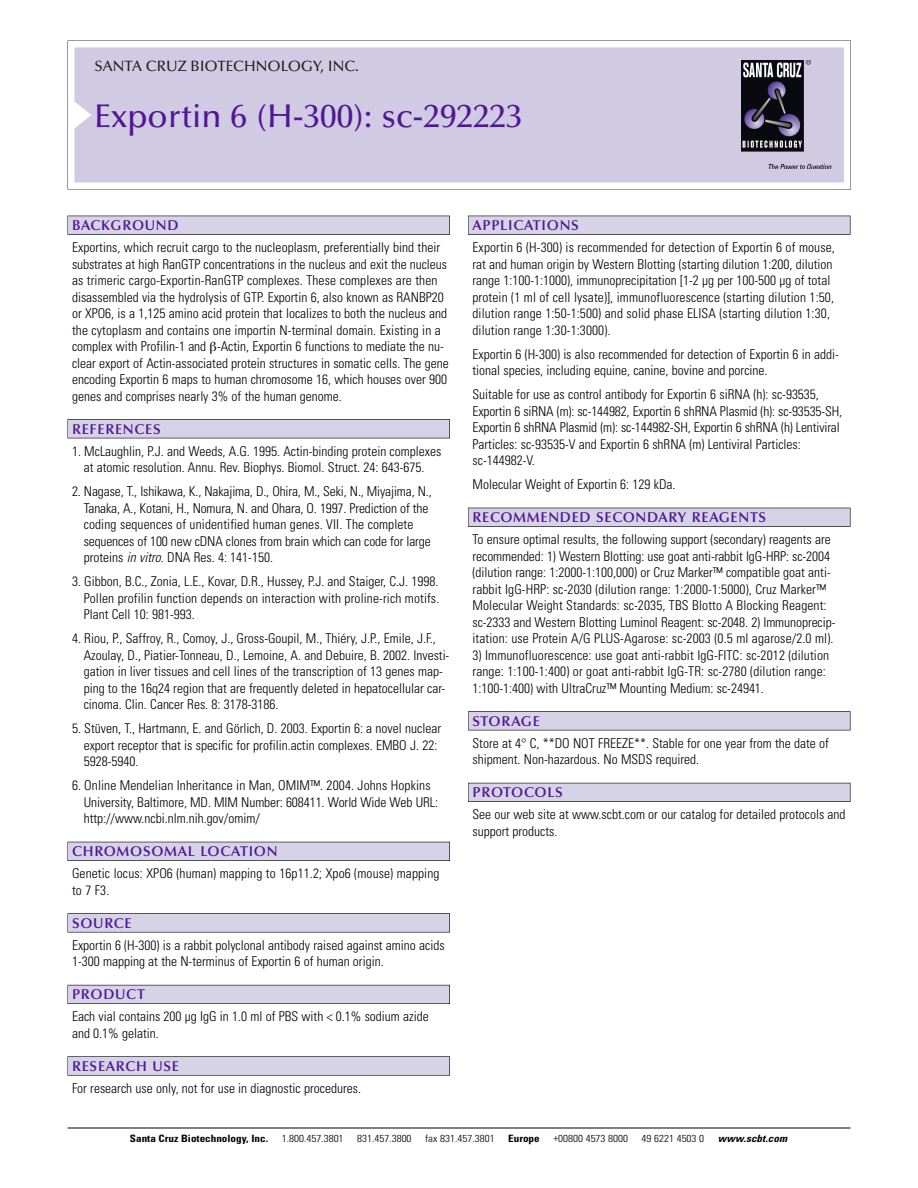
<style>
.page{position:relative;width:918px;height:1188px;background:#fff}
.page>*{position:absolute;margin:0;border:0;box-sizing:border-box;transform-origin:0 0}
.t1{font:500 33px "Optima";color:#511695}
.t2{font:500 15px "Optima";color:#231f20}
.t3{font:600 14.25px "Optima";letter-spacing:.05em;color:#511695}
.t4{font:300 condensed 13.5px/16.5px "Univers";color:#000}
.t5{font:300 condensed 10.2px "Univers";color:#000;scale:1.1 1}
.t6{font:700 condensed 10.2px "Univers";color:#000;scale:1.1 1}
.t7{font:italic 700 condensed 10.2px "Univers";letter-spacing:.005em;color:#000;scale:1.1 1}
.s1{font-style:italic}
</style>
<div class="page">
<svg style="left:68px;top:40px;width:783px;height:149px"></svg>
<div style="left:74px;top:47px;width:770px;height:135px;background:#d1cae3"></div>
<img style="left:741px;top:60px;width:90px;height:108px">
<div style="left:68px;top:216px;width:382px;height:19px;background:#525155"></div>
<div style="left:68px;top:216px;width:381px;height:18px;background:#d7d3e7"></div>
<div style="left:68px;top:419px;width:382px;height:19px;background:#525155"></div>
<div style="left:68px;top:420px;width:381px;height:18px;background:#d7d3e7"></div>
<div style="left:68px;top:842px;width:382px;height:19px;background:#525158"></div>
<div style="left:68px;top:842px;width:381px;height:18px;background:#d7d3e7"></div>
<div style="left:68px;top:913px;width:382px;height:19px;background:#575759"></div>
<div style="left:68px;top:914px;width:381px;height:18px;background:#d7d3e7"></div>
<div style="left:68px;top:985px;width:382px;height:19px;background:#5b5a62"></div>
<div style="left:68px;top:985px;width:381px;height:18px;background:#d7d3e7"></div>
<div style="left:68px;top:1056px;width:382px;height:20px;background:#626263"></div>
<div style="left:68px;top:1057px;width:381px;height:18px;background:#d7d3e7"></div>
<div style="left:468px;top:216px;width:382px;height:19px;background:#525155"></div>
<div style="left:468px;top:216px;width:382px;height:18px;background:#d7d3e7"></div>
<div style="left:468px;top:508px;width:382px;height:19px;background:#515055"></div>
<div style="left:468px;top:508px;width:382px;height:18px;background:#d7d3e7"></div>
<div style="left:468px;top:711px;width:382px;height:19px;background:#545357"></div>
<div style="left:468px;top:712px;width:382px;height:18px;background:#d7d3e7"></div>
<div style="left:468px;top:783px;width:382px;height:19px;background:#54535a"></div>
<div style="left:468px;top:783px;width:382px;height:18px;background:#d7d3e7"></div>
<hr style="left:68px;top:1128px;width:782px;height:1px;background:#000">
<p class="t2" style="left:94px;top:61px;width:266px">SANTA CRUZ BIOTECHNOLOGY, INC.</p>
<h1 class="t1" style="left:94px;top:103px;width:430px">Exportin 6 (H-300): sc-292223</h1>
<p class="t3" style="left:72px;top:219px;width:108px">BACKGROUND</p>
<p class="t4" style="left:72px;top:240px;width:378px">Exportins, which recruit cargo to the nucleoplasm, preferentially bind their substrates at high RanGTP concentrations in the nucleus and exit the nucleus as trimeric cargo-Exportin-RanGTP complexes. These complexes are then disassembled via the hydrolysis of GTP. Exportin 6, also known as RANBP20 or XPO6, is a 1,125 amino acid protein that localizes to both the nucleus and the cytoplasm and contains one importin N-terminal domain. Existing in a complex with Profilin-1 and -Actin, Exportin 6 functions to mediate the nu&shy;clear export of Actin-associated protein structures in somatic cells. The gene encoding Exportin 6 maps to human chromosome 16, which houses over 900 genes and comprises nearly 3% of the human genome.</p>
<p class="t3" style="left:72px;top:423px;width:90px">REFERENCES</p>
<p class="t4" style="left:72px;top:444px;width:371px;text-align:center">1. McLaughlin, P.J. and Weeds, A.G. 1995. Actin-binding protein complexes at atomic resolution. Annu. Rev. Biophys. Biomol. Struct. 24: 643-675.</p>
<p class="t4" style="left:84px;top:484px;width:350px;text-indent:-12px">2. Nagase, T., Ishikawa, K., Nakajima, D., Ohira, M., Seki, N., Miyajima, N., Tanaka, A., Kotani, H., Nomura, N. and Ohara, O. 1997. Prediction of the coding sequences of unidentified human genes. VII. The complete sequences of 100 new cDNA clones from brain which can code for large proteins <span class="s1">in vitro.</span> DNA Res. 4: 141-150.</p>
<p class="t4" style="left:84px;top:574px;width:357px;text-align:justify;text-indent:-12px">3. Gibbon, B.C., Zonia, L.E., Kovar, D.R., Hussey, P.J. and Staiger, C.J. 1998.<br>Pollen profilin function depends on interaction with proline-rich motifs.<br>Plant Cell 10: 981-993.</p>
<p class="t4" style="left:84px;top:631px;width:367px;text-indent:-12px">4. Riou, P., Saffroy, R., Comoy, J., Gross-Goupil, M., Thiéry, J.P., Emile, J.F., Azoulay, D., Piatier-Tonneau, D., Lemoine, A. and Debuire, B. 2002. Investi&shy;gation in liver tissues and cell lines of the transcription of 13 genes map&shy;ping to the 16q24 region that are frequently deleted in hepatocellular car&shy;cinoma. Clin. Cancer Res. 8: 3178-3186.</p>
<p class="t4" style="left:84px;top:721px;width:359px;text-indent:-12px">5. Stüven, T., Hartmann, E. and Görlich, D. 2003. Exportin 6: a novel nuclear export receptor that is specific for profilin.actin complexes. EMBO J. 22:<br>5928-5940.</p>
<p class="t4" style="left:84px;top:778px;width:356px;text-indent:-12px">6. Online Mendelian Inheritance in Man, OMIM™. 2004. Johns Hopkins<br>University, Baltimore, MD. MIM Number: 608411. World Wide Web URL: http://www.ncbi.nlm.nih.gov/omim/</p>
<p class="t3" style="left:72px;top:846px;width:207px">CHROMOSOMAL LOCATION</p>
<p class="t4" style="left:72px;top:866px;width:369px">Genetic locus: XPO6 (human) mapping to 16p11.2; Xpo6 (mouse) mapping to 7 F3.</p>
<p class="t3" style="left:72px;top:917px;width:61px">SOURCE</p>
<p class="t4" style="left:72px;top:938px;width:374px">Exportin 6 (H-300) is a rabbit polyclonal antibody raised against amino acids<br>1-300 mapping at the N-terminus of Exportin 6 of human origin.</p>
<p class="t3" style="left:72px;top:989px;width:74px">PRODUCT</p>
<p class="t4" style="left:72px;top:1009px;width:358px">Each vial contains 200 µg IgG in 1.0 ml of PBS with &lt; 0.1% sodium azide and 0.1% gelatin.</p>
<p class="t3" style="left:72px;top:1060px;width:109px">RESEARCH USE</p>
<p class="t4" style="left:72px;top:1081px;width:290px">For research use only, not for use in diagnostic procedures.</p>
<p class="t3" style="left:473px;top:219px;width:108px">APPLICATIONS</p>
<p class="t4" style="left:473px;top:240px;width:364px">Exportin 6 (H-300) is recommended for detection of Exportin 6 of mouse, rat and human origin by Western Blotting (starting dilution 1:200, dilution range 1:100-1:1000), immunoprecipitation [1-2 µg per 100-500 µg of total protein (1 ml of cell lysate)], immunofluorescence (starting dilution 1:50, dilution range 1:50-1:500) and solid phase ELISA (starting dilution 1:30, dilution range 1:30-1:3000).</p>
<p class="t4" style="left:473px;top:347px;width:368px">Exportin 6 (H-300) is also recommended for detection of Exportin 6 in addi&shy;tional species, including equine, canine, bovine and porcine.</p>
<p class="t4" style="left:473px;top:387px;width:371px">Suitable for use as control antibody for Exportin 6 siRNA (h): sc-93535, Exportin 6 siRNA (m): sc-144982, Exportin 6 shRNA Plasmid (h): sc-93535-SH, Exportin 6 shRNA Plasmid (m): sc-144982-SH, Exportin 6 shRNA (h) Lentiviral Particles: sc-93535-V and Exportin 6 shRNA (m) Lentiviral Particles: sc-144982-V.</p>
<p class="t4" style="left:473px;top:477px;width:205px">Molecular Weight of Exportin 6: 129 kDa.</p>
<p class="t3" style="left:473px;top:512px;width:295px">RECOMMENDED SECONDARY REAGENTS</p>
<p class="t4" style="left:473px;top:532px;width:364px">To ensure optimal results, the following support (secondary) reagents are recommended: 1) Western Blotting: use goat anti-rabbit IgG-HRP: sc-2004 (dilution range: 1:2000-1:100,000) or Cruz Marker™ compatible goat anti&shy;rabbit IgG-HRP: sc-2030 (dilution range: 1:2000-1:5000), Cruz Marker™ Molecular Weight Standards: sc-2035, TBS Blotto A Blocking Reagent: sc-2333 and Western Blotting Luminol Reagent: sc-2048. 2) Immunoprecip&shy;itation: use Protein A/G PLUS-Agarose: sc-2003 (0.5 ml agarose/2.0 ml).</p>
<p class="t4" style="left:473px;top:648px;width:358px">3) Immunofluorescence: use goat anti-rabbit IgG-FITC: sc-2012 (dilution range: 1:100-1:400) or goat anti-rabbit IgG-TR: sc-2780 (dilution range:<br>1:100-1:400) with UltraCruz™ Mounting Medium: sc-24941.</p>
<p class="t3" style="left:473px;top:715px;width:69px">STORAGE</p>
<p class="t4" style="left:473px;top:736px;width:358px">Store at 4° C, **DO NOT FREEZE**. Stable for one year from the date of shipment. Non-hazardous. No MSDS required.</p>
<p class="t3" style="left:473px;top:787px;width:92px">PROTOCOLS</p>
<p class="t4" style="left:473px;top:807px;width:375px">See our web site at www.scbt.com or our catalog for detailed protocols and support products.</p>
<p class="t6" style="left:130px;top:1135px;width:127px">Santa Cruz Biotechnology, Inc.</p>
<p class="t5" style="left:282px;top:1135px;width:58px">1.800.457.3801</p>
<p class="t5" style="left:357px;top:1135px;width:51px">831.457.3800</p>
<p class="t5" style="left:425px;top:1135px;width:65px">fax 831.457.3801</p>
<p class="t6" style="left:508px;top:1135px;width:30px">Europe</p>
<p class="t5" style="left:553px;top:1135px;width:69px">+00800 4573 8000</p>
<p class="t5" style="left:642px;top:1135px;width:58px">49 6221 4503 0</p>
<p class="t7" style="left:718px;top:1135px;width:64px">www.scbt.com</p>
</div>
